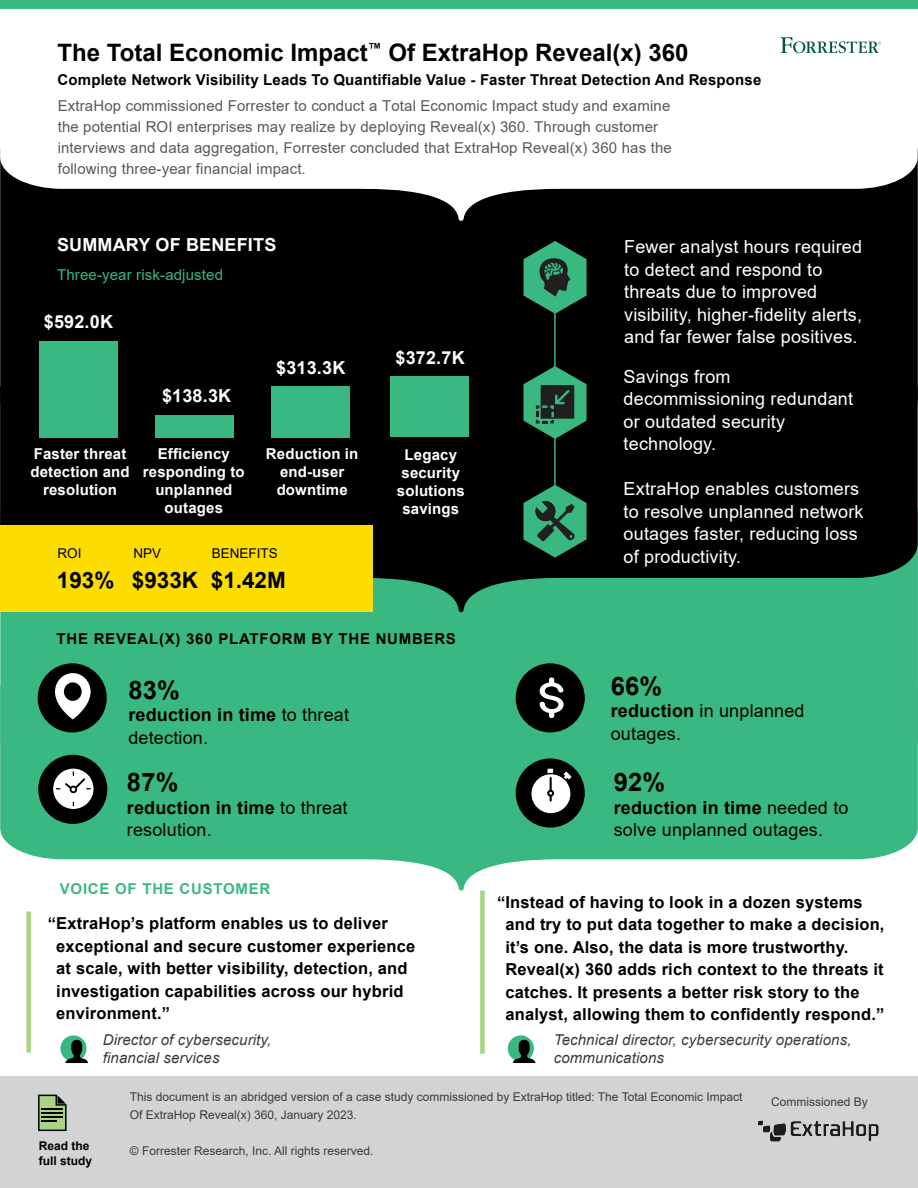
<style>
.page{position:relative;width:918px;height:1188px;background:#fff}
.page>*{position:absolute;margin:0;border:0;box-sizing:border-box;transform-origin:0 0}
.t1{font:700 25.5px "Arial";letter-spacing:.01em;color:#000}
.t2{font:700 24px "Arial";color:#000}
.t3{font:700 22.5px "Arial";color:#000}
.t4{font:18px/22.5px "Arial";letter-spacing:.01em;color:#fff}
.t5{font:18px/22.5px "Arial";letter-spacing:.01em;color:#000}
.t6{font:700 18px "Arial";letter-spacing:.01em;color:#fff}
.t7{font:700 16.5px/22.5px "Arial";letter-spacing:.01em;color:#000}
.t8{font:15px/21px "Arial";letter-spacing:.01em;color:#58595b}
.t9{font:700 15px/18px "Arial";letter-spacing:.01em;color:#fff;text-align:center}
.t10{font:italic 15px/18px "Arial";letter-spacing:.01em;color:#3b3b3c}
.t11{font:700 15px "Arial";letter-spacing:.01em;color:#000}
.t12{font:700 15px "Arial";letter-spacing:.05em;color:#000}
.t13{font:15px "Arial";letter-spacing:.01em;color:#39b881}
.t14{font:700 15px "Arial";letter-spacing:.05em;color:#39b881}
.t15{font:13.5px "Arial";color:#000}
.t16{font:12px/18px "Arial";color:#3b3b3c}
.t17{font:700 12px/15px "Arial";color:#000}
.s1{font-weight:700}
</style>
<div class="page">
<div style="left:0;top:612px;width:918px;height:72px;background:#39b881"></div>
<svg style="left:0;top:684px;width:918px;height:207px;fill:#39b881"></svg>
<svg style="left:0;top:506px;width:918px;height:106px;background:#113624"></svg>
<div style="left:0;top:221px;width:918px;height:285px;background:#000"></div>
<div style="left:0;top:1076px;width:918px;height:112px;background:#d1d3d4"></div>
<div style="left:0;top:0;width:918px;height:9px;background:#39b881"></div>
<svg style="left:0;top:148px;width:918px;height:73px"></svg>
<svg style="left:780px;top:37px;width:101px;height:17px"></svg>
<div style="left:390px;top:377px;width:79px;height:60px;background:#39b881"></div>
<div style="left:271px;top:386px;width:79px;height:51px;background:#39b881"></div>
<div style="left:155px;top:415px;width:79px;height:22px;background:#39b881"></div>
<div style="left:39px;top:341px;width:79px;height:96px;background:#39b881"></div>
<div style="left:0;top:526px;width:372px;height:86px;background:#fddd00"></div>
<hr style="left:554px;top:307px;width:2px;height:226px;background:#39b881">
<svg style="left:60px;top:1035px;width:27px;height:27px"></svg>
<svg style="left:65px;top:1040px;width:23px;height:23px"></svg>
<div style="left:508px;top:1035px;width:26px;height:27px;background:#39b881;border-radius:50%"></div>
<svg style="left:513px;top:1040px;width:23px;height:23px"></svg>
<div style="left:26px;top:911px;width:5px;height:142px;background:#aad483"></div>
<div style="left:480px;top:891px;width:5px;height:163px;background:#aad483"></div>
<svg style="left:38px;top:1094px;width:29px;height:38px"></svg>
<div style="left:38px;top:755px;width:69px;height:69px;background:#000;border-radius:50%"></div>
<div style="left:38px;top:663px;width:69px;height:69px;background:#000;border-radius:50%"></div>
<div style="left:516px;top:758px;width:69px;height:70px;background:#000;border-radius:50%"></div>
<div style="left:516px;top:663px;width:69px;height:69px;background:#000;border-radius:50%"></div>
<svg style="left:53px;top:769px;width:41px;height:40px"></svg>
<svg style="left:540px;top:677px;width:24px;height:41px"></svg>
<svg style="left:55px;top:673px;width:36px;height:46px"></svg>
<svg style="left:531px;top:769px;width:40px;height:44px"></svg>
<img style="left:758px;top:1120px;width:121px;height:22px">
<svg style="left:523px;top:366px;width:64px;height:73px;background:#236448"></svg>
<svg style="left:523px;top:485px;width:64px;height:73px;background:#267150"></svg>
<svg style="left:524px;top:241px;width:63px;height:73px;background:#267251"></svg>
<h2 class="t2" style="left:58px;top:36px;width:633px">The Total Economic Impact<sup>™</sup> Of ExtraHop Reveal(x) 360</h2>
<p class="t11" style="left:58px;top:70px;width:705px">Complete Network Visibility Leads To Quantifiable Value - Faster Threat Detection And Response</p>
<p class="t8" style="left:58px;top:96px;width:616px">ExtraHop commissioned Forrester to conduct a Total Economic Impact study and examine the potential ROI enterprises may realize by deploying Reveal(x) 360. Through customer interviews and data aggregation, Forrester concluded that ExtraHop Reveal(x) 360 has the following three-year financial impact.</p>
<p class="t6" style="left:57px;top:232px;width:221px">SUMMARY OF BENEFITS</p>
<p class="t13" style="left:57px;top:265px;width:167px">Three-year risk-adjusted</p>
<p class="t6" style="left:44px;top:309px;width:71px">$592.0K</p>
<p class="t6" style="left:162px;top:383px;width:71px">$138.3K</p>
<p class="t6" style="left:276px;top:355px;width:71px">$313.3K</p>
<p class="t6" style="left:396px;top:345px;width:71px">$372.7K</p>
<p class="t9" style="left:30px;top:445px;width:101px">Faster threat detection and resolution</p>
<p class="t9" style="left:143px;top:445px;width:103px">Efficiency responding to unplanned outages</p>
<p class="t9" style="left:397px;top:446px;width:69px">Legacy security solutions savings</p>
<p class="t9" style="left:266px;top:445px;width:94px">Reduction in end-user downtime</p>
<p class="t15" style="left:57px;top:544px;width:26px">ROI</p>
<h3 class="t3" style="left:57px;top:565px;width:59px">193%</h3>
<p class="t15" style="left:133px;top:544px;width:29px">NPV</p>
<h3 class="t3" style="left:132px;top:565px;width:68px">$933K</h3>
<p class="t15" style="left:212px;top:544px;width:68px">BENEFITS</p>
<h3 class="t3" style="left:211px;top:564px;width:77px">$1.42M</h3>
<p class="t12" style="left:57px;top:628px;width:401px">THE REVEAL(X) 360 PLATFORM BY THE NUMBERS</p>
<h1 class="t1" style="left:128px;top:672px;width:53px">83%</h1>
<p class="t5" style="left:128px;top:704px;width:222px"><span class="s1">reduction in time</span> to threat detection.</p>
<h1 class="t1" style="left:127px;top:764px;width:53px">87%</h1>
<p class="t5" style="left:127px;top:796px;width:222px"><span class="s1">reduction in time</span> to threat resolution.</p>
<p class="t4" style="left:624px;top:235px;width:239px">Fewer analyst hours required to detect and respond to threats due to improved visibility, higher-fidelity alerts, and far fewer false positives.</p>
<p class="t4" style="left:624px;top:365px;width:231px">Savings from decommissioning redundant or outdated security technology.</p>
<p class="t4" style="left:624px;top:478px;width:241px">ExtraHop enables customers to resolve unplanned network outages faster, reducing loss of productivity.</p>
<h1 class="t1" style="left:611px;top:668px;width:53px">66%</h1>
<p class="t5" style="left:611px;top:700px;width:195px"><span class="s1">reduction</span> in unplanned outages.</p>
<h1 class="t1" style="left:614px;top:764px;width:53px">92%</h1>
<p class="t5" style="left:614px;top:796px;width:236px"><span class="s1">reduction in time</span> needed to solve unplanned outages.</p>
<p class="t14" style="left:60px;top:878px;width:212px">VOICE OF THE CUSTOMER</p>
<p class="t7" style="left:505px;top:891px;width:381px;text-indent:-8px">“Instead of having to look in a dozen systems and try to put data together to make a decision, it’s one. Also, the data is more trustworthy.<br>Reveal(x) 360 adds rich context to the threats it catches. It presents a better risk story to the analyst, allowing them to confidently respond.”</p>
<p class="t7" style="left:56px;top:912px;width:360px;text-indent:-8px">“ExtraHop’s platform enables us to deliver exceptional and secure customer experience at scale, with better visibility, detection, and investigation capabilities across our hybrid environment.”</p>
<p class="t10" style="left:103px;top:1031px;width:170px">Director of cybersecurity, financial services</p>
<p class="t10" style="left:554px;top:1031px;width:299px">Technical director, cybersecurity operations, communications</p>
<p class="t16" style="left:130px;top:1088px;width:614px">This document is an abridged version of a case study commissioned by ExtraHop titled: The Total Economic Impact<br>Of ExtraHop Reveal(x) 360, January 2023.</p>
<p class="t16" style="left:130px;top:1142px;width:245px">© Forrester Research, Inc. All rights reserved.</p>
<p class="t16" style="left:771px;top:1093px;width:98px">Commissioned By</p>
<p class="t17" style="left:39px;top:1138px;width:55px">Read the full study</p>
</div>
